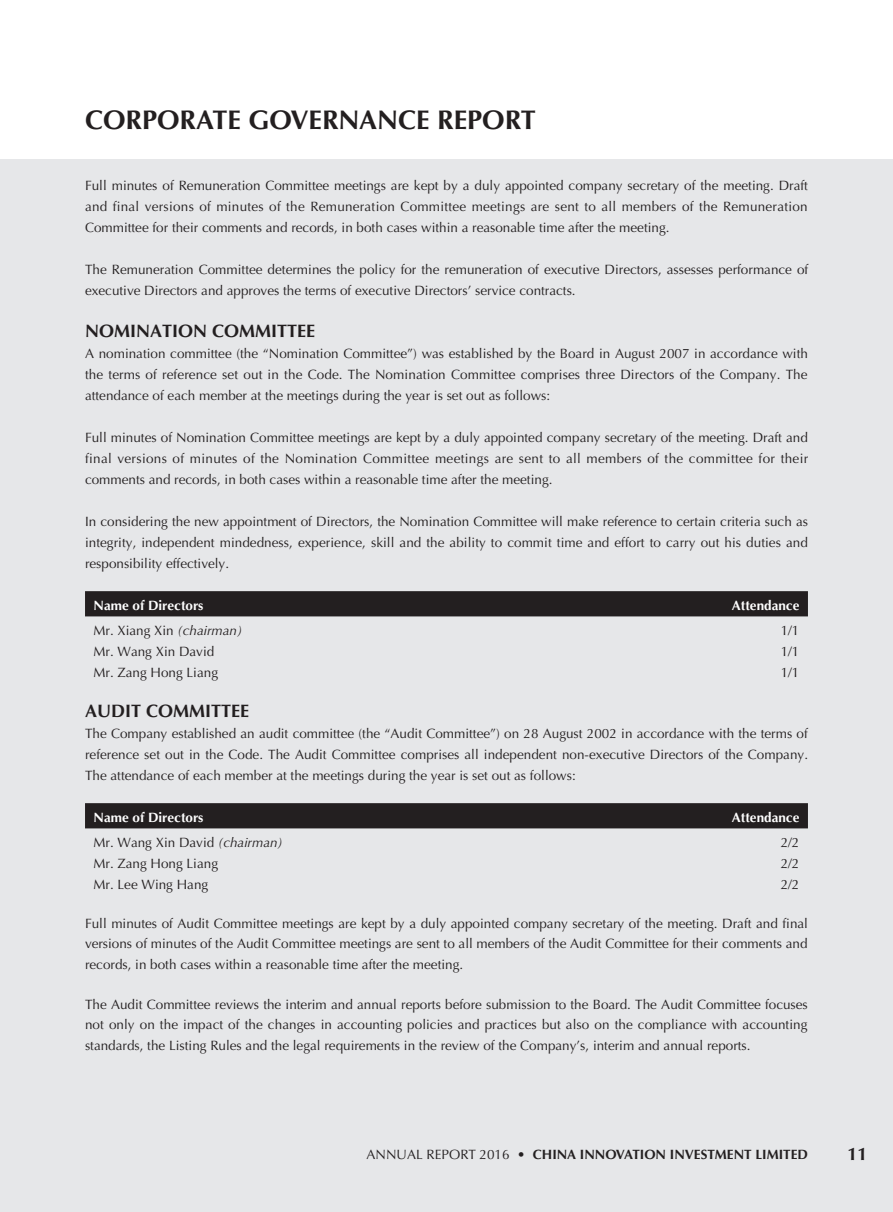
<style>
.page{position:relative;width:893px;height:1212px;background:#fff}
.page>*{position:absolute;margin:0;border:0;box-sizing:border-box;transform-origin:0 0}
.t1{font:700 27px "Optima LT Std";color:#231f20}
.t2{font:700 18px "Optima LT Std";color:#231f20}
.t3{font:13.5px/21px "Optima LT Std";color:#231f20;text-align:justify}
.t4{font:700 13.5px "Optima LT Std";color:#fff}
.t5{font:700 13.5px "Optima LT Std";color:#231f20}
.s1{font-style:italic}
.s2{font-weight:400}
</style>
<div class="page">
<div style="left:0;top:159px;width:893px;height:1053px;background:#e6e7e9"></div>
<div style="left:85px;top:591px;width:723px;height:25px;background:#231f20"></div>
<div style="left:85px;top:803px;width:723px;height:25px;background:#231f20"></div>
<h1 class="t1" style="left:85px;top:104px;width:452px">CORPORATE GOVERNANCE REPORT</h1>
<p class="t3" style="left:85px;top:175px;width:724px">Full minutes of Remuneration Committee meetings are kept by a duly appointed company secretary of the meeting. Draft and final versions of minutes of the Remuneration Committee meetings are sent to all members of the Remuneration Committee for their comments and records, in both cases within a reasonable time after the meeting.</p>
<p class="t3" style="left:85px;top:259px;width:725px">The Remuneration Committee determines the policy for the remuneration of executive Directors, assesses performance of executive Directors and approves the terms of executive Directors’ service contracts.</p>
<h2 class="t2" style="left:85px;top:320px;width:232px">NOMINATION COMMITTEE</h2>
<p class="t3" style="left:85px;top:343px;width:724px">A nomination committee (the “Nomination Committee”) was established by the Board in August 2007 in accordance with the terms of reference set out in the Code. The Nomination Committee comprises three Directors of the Company. The attendance of each member at the meetings during the year is set out as follows:</p>
<p class="t3" style="left:85px;top:427px;width:725px">Full minutes of Nomination Committee meetings are kept by a duly appointed company secretary of the meeting. Draft and final versions of minutes of the Nomination Committee meetings are sent to all members of the committee for their comments and records, in both cases within a reasonable time after the meeting.</p>
<p class="t3" style="left:85px;top:511px;width:724px">In considering the new appointment of Directors, the Nomination Committee will make reference to certain criteria such as integrity, independent mindedness, experience, skill and the ability to commit time and effort to carry out his duties and responsibility effectively.</p>
<p class="t4" style="left:94px;top:597px;width:112px">Name of Directors</p>
<p class="t4" style="left:732px;top:597px;width:69px">Attendance</p>
<p class="t3" style="left:94px;top:620px;width:150px">Mr. Xiang Xin <span class="s1">(chairman)</span></p>
<p class="t3" style="left:781px;top:620px;width:20px">1/1</p>
<p class="t3" style="left:94px;top:641px;width:122px">Mr. Wang Xin David</p>
<p class="t3" style="left:781px;top:641px;width:20px">1/1</p>
<p class="t3" style="left:94px;top:662px;width:126px">Mr. Zang Hong Liang</p>
<p class="t3" style="left:781px;top:662px;width:20px">1/1</p>
<h2 class="t2" style="left:85px;top:700px;width:166px">AUDIT COMMITTEE</h2>
<p class="t3" style="left:85px;top:723px;width:725px">The Company established an audit committee (the “Audit Committee”) on 28 August 2002 in accordance with the terms of reference set out in the Code. The Audit Committee comprises all independent non-executive Directors of the Company.<br>The attendance of each member at the meetings during the year is set out as follows:</p>
<p class="t4" style="left:94px;top:809px;width:112px">Name of Directors</p>
<p class="t4" style="left:732px;top:809px;width:69px">Attendance</p>
<p class="t3" style="left:94px;top:832px;width:191px">Mr. Wang Xin David <span class="s1">(chairman)</span></p>
<p class="t3" style="left:781px;top:832px;width:20px">2/2</p>
<p class="t3" style="left:94px;top:853px;width:126px">Mr. Zang Hong Liang</p>
<p class="t3" style="left:781px;top:853px;width:20px">2/2</p>
<p class="t3" style="left:94px;top:874px;width:116px">Mr. Lee Wing Hang</p>
<p class="t3" style="left:781px;top:874px;width:20px">2/2</p>
<p class="t3" style="left:85px;top:913px;width:724px;line-height:20.2px">Full minutes of Audit Committee meetings are kept by a duly appointed company secretary of the meeting. Draft and final versions of minutes of the Audit Committee meetings are sent to all members of the Audit Committee for their comments and records, in both cases within a reasonable time after the meeting.</p>
<p class="t3" style="left:85px;top:994px;width:724px;line-height:20.2px">The Audit Committee reviews the interim and annual reports before submission to the Board. The Audit Committee focuses not only on the impact of the changes in accounting policies and practices but also on the compliance with accounting standards, the Listing Rules and the legal requirements in the review of the Company’s, interim and annual reports.</p>
<p class="t5" style="left:367px;top:1146px;width:443px"><span class="s2">ANNUAL REPORT 2016 •</span> CHINA INNOVATION INVESTMENT LIMITED</p>
<h2 class="t2" style="left:847px;top:1143px;width:22px">11</h2>
</div>
